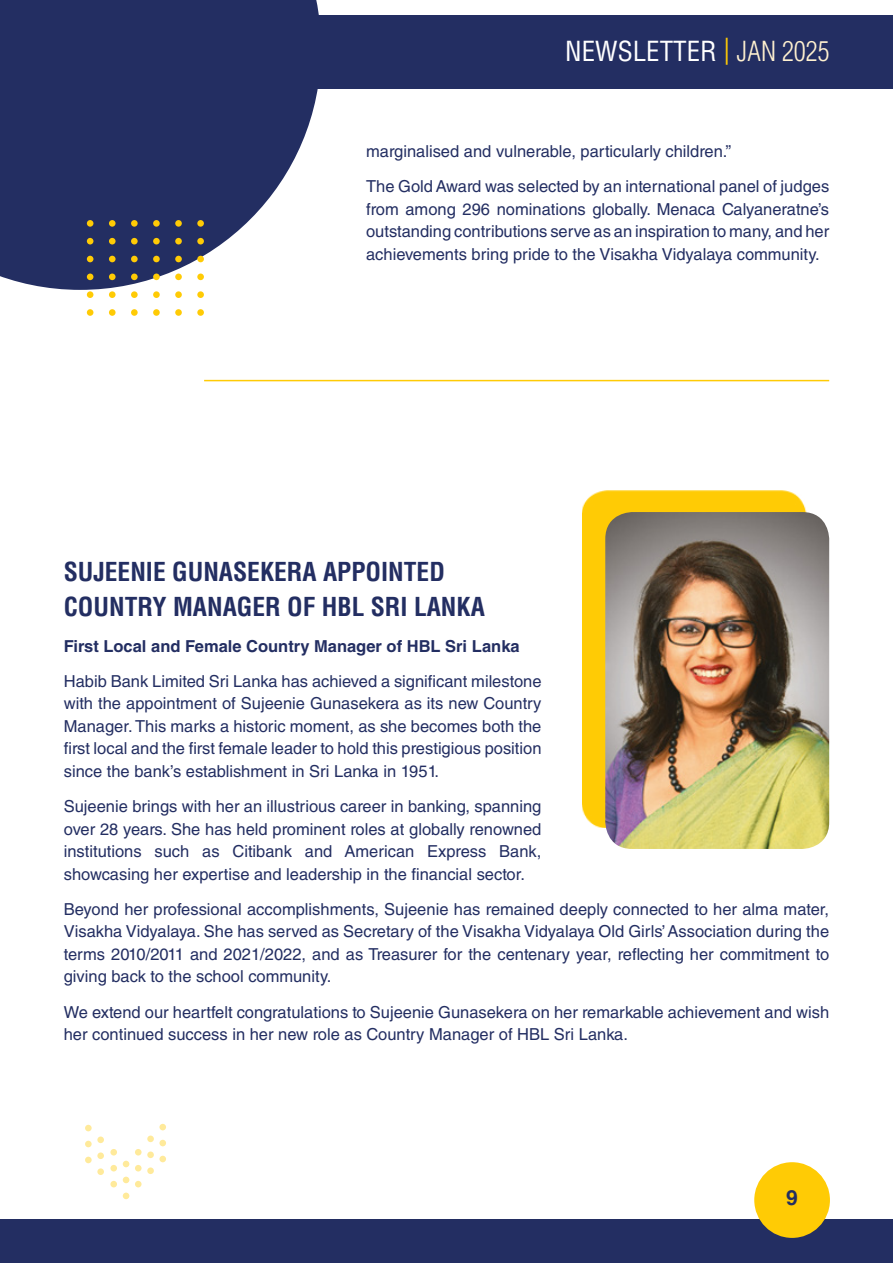
<style>
.page{position:relative;width:893px;height:1263px;background:#fff}
.page>*{position:absolute;margin:0;border:0;box-sizing:border-box;transform-origin:0 0}
.t1{font:condensed 27px "Helvetica LT Std";color:#fff}
.t2{font:700 condensed 25.5px/35.2px "Helvetica LT Std";color:#232e62}
.t3{font:700 21px "Helvetica LT Std";color:#232e62}
.t4{font:16.5px/22.5px "Helvetica LT Std";color:#232e62;text-align:justify}
.t5{font:700 16.5px "Helvetica LT Std";color:#232e62}
.s1{color:#ffcb05}
.s2{font-weight:300;color:#fff1d0}
</style>
<div class="page">
<svg style="left:0;top:0;width:319px;height:290px;fill:#232e62"></svg>
<div style="left:87px;top:309px;width:6px;height:7px;background:#ffcb05;border-radius:50%"></div>
<div style="left:109px;top:309px;width:7px;height:7px;background:#ffcb05;border-radius:50%"></div>
<div style="left:131px;top:309px;width:7px;height:7px;background:#ffcb05;border-radius:50%"></div>
<div style="left:153px;top:309px;width:7px;height:7px;background:#ffcb05;border-radius:50%"></div>
<svg style="left:175px;top:309px;width:7px;height:7px"></svg>
<div style="left:197px;top:309px;width:7px;height:7px;background:#ffcb05;border-radius:50%"></div>
<div style="left:87px;top:291px;width:6px;height:7px;background:#ffcb05;border-radius:50%"></div>
<div style="left:109px;top:291px;width:7px;height:7px;background:#ffcb05;border-radius:50%"></div>
<div style="left:131px;top:291px;width:7px;height:7px;background:#ffcb05;border-radius:50%"></div>
<div style="left:153px;top:291px;width:7px;height:7px;background:#ffcb05;border-radius:50%"></div>
<div style="left:175px;top:291px;width:7px;height:7px;background:#ffcb05;border-radius:50%"></div>
<div style="left:197px;top:291px;width:7px;height:7px;background:#ffcb05;border-radius:50%"></div>
<svg style="left:87px;top:274px;width:6px;height:6px"></svg>
<div style="left:109px;top:274px;width:7px;height:6px;background:#ffcb05;border-radius:50%"></div>
<div style="left:131px;top:274px;width:7px;height:6px;background:#ffcb05;border-radius:50%"></div>
<div style="left:153px;top:274px;width:7px;height:6px;background:#ffcb05;border-radius:50%"></div>
<div style="left:175px;top:274px;width:7px;height:6px;background:#ffcb05;border-radius:50%"></div>
<div style="left:197px;top:274px;width:7px;height:6px;background:#ffcb05;border-radius:50%"></div>
<svg style="left:87px;top:256px;width:6px;height:6px"></svg>
<div style="left:109px;top:256px;width:7px;height:6px;background:#ffcb05;border-radius:50%"></div>
<div style="left:131px;top:256px;width:7px;height:6px;background:#ffcb05;border-radius:50%"></div>
<div style="left:153px;top:256px;width:7px;height:6px;background:#ffcb05;border-radius:50%"></div>
<div style="left:175px;top:256px;width:7px;height:6px;background:#ffcb05;border-radius:50%"></div>
<div style="left:197px;top:256px;width:7px;height:6px;background:#ffcb05;border-radius:50%"></div>
<svg style="left:87px;top:238px;width:6px;height:6px"></svg>
<div style="left:109px;top:238px;width:7px;height:6px;background:#ffcb05;border-radius:50%"></div>
<div style="left:131px;top:238px;width:7px;height:6px;background:#ffcb05;border-radius:50%"></div>
<div style="left:153px;top:238px;width:7px;height:6px;background:#ffcb05;border-radius:50%"></div>
<div style="left:175px;top:238px;width:7px;height:6px;background:#ffcb05;border-radius:50%"></div>
<div style="left:197px;top:238px;width:7px;height:6px;background:#ffcb05;border-radius:50%"></div>
<div style="left:87px;top:220px;width:6px;height:7px;background:#ffcb05;border-radius:50%"></div>
<div style="left:109px;top:220px;width:7px;height:7px;background:#ffcb05;border-radius:50%"></div>
<div style="left:131px;top:220px;width:7px;height:7px;background:#ffcb05;border-radius:50%"></div>
<div style="left:153px;top:220px;width:7px;height:7px;background:#ffcb05;border-radius:50%"></div>
<div style="left:175px;top:220px;width:7px;height:7px;background:#ffcb05;border-radius:50%"></div>
<div style="left:197px;top:220px;width:7px;height:7px;background:#ffcb05;border-radius:50%"></div>
<div style="left:2px;top:15px;width:891px;height:74px;background:#232e62"></div>
<div style="left:0;top:1219px;width:893px;height:44px;background:#232e62"></div>
<div style="left:754px;top:1162px;width:76px;height:76px;background:#ffcb05;border-radius:50%"></div>
<div style="left:123px;top:1192px;width:6px;height:7px;background:#ffea9b;border-radius:50%"></div>
<div style="left:123px;top:1176px;width:6px;height:7px;background:#ffea9b;border-radius:50%"></div>
<svg style="left:123px;top:1161px;width:6px;height:6px"></svg>
<div style="left:135px;top:1181px;width:7px;height:6px;background:#ffea9b;border-radius:50%"></div>
<div style="left:135px;top:1165px;width:7px;height:6px;background:#ffea9b;border-radius:50%"></div>
<div style="left:135px;top:1149px;width:7px;height:6px;background:#ffea9b;border-radius:50%"></div>
<svg style="left:147px;top:1167px;width:7px;height:7px"></svg>
<svg style="left:147px;top:1151px;width:7px;height:7px"></svg>
<svg style="left:147px;top:1135px;width:7px;height:7px"></svg>
<div style="left:159px;top:1156px;width:7px;height:6px;background:#ffea9b;border-radius:50%"></div>
<div style="left:159px;top:1140px;width:7px;height:6px;background:#ffea9b;border-radius:50%"></div>
<div style="left:159px;top:1124px;width:7px;height:6px;background:#ffea9b;border-radius:50%"></div>
<div style="left:110px;top:1181px;width:7px;height:6px;background:#ffea9b;border-radius:50%"></div>
<div style="left:110px;top:1165px;width:7px;height:6px;background:#ffea9b;border-radius:50%"></div>
<div style="left:110px;top:1149px;width:7px;height:6px;background:#ffea9b;border-radius:50%"></div>
<div style="left:97px;top:1168px;width:7px;height:7px;background:#ffea9b;border-radius:50%"></div>
<div style="left:97px;top:1152px;width:7px;height:7px;background:#ffea9b;border-radius:50%"></div>
<svg style="left:97px;top:1136px;width:7px;height:7px"></svg>
<div style="left:85px;top:1157px;width:7px;height:6px;background:#ffea9b;border-radius:50%"></div>
<div style="left:85px;top:1141px;width:7px;height:6px;background:#ffea9b;border-radius:50%"></div>
<div style="left:85px;top:1125px;width:7px;height:6px;background:#ffea9b;border-radius:50%"></div>
<div style="left:582px;top:490px;width:225px;height:338px;background:#ffcb05"></div>
<img style="left:605px;top:512px;width:224px;height:337px">
<hr style="left:204px;top:380px;width:625px;height:1px;background:#ffcb05">
<h1 class="t1" style="left:565px;top:34px;width:266px">NEWSLETTER <span class="s1">|</span> <span class="s2">JAN 2025</span></h1>
<p class="t4" style="left:366px;top:134px;width:465px;line-height:35.2px">marginalised and vulnerable, particularly children.”<br>The Gold Award was selected by an international panel of judges</p>
<p class="t4" style="left:366px;top:198px;width:465px">from among 296 nominations globally. Menaca Calyaneratne’s outstanding contributions serve as an inspiration to many, and her achievements bring pride to the Visakha Vidyalaya community.</p>
<h2 class="t2" style="left:64px;top:554px;width:423px">SUJEENIE GUNASEKERA APPOINTED<br>COUNTRY MANAGER OF HBL SRI LANKA</h2>
<p class="t5" style="left:64px;top:636px;width:457px">First Local and Female Country Manager of HBL Sri Lanka</p>
<p class="t4" style="left:64px;top:670px;width:479px">Habib Bank Limited Sri Lanka has achieved a significant milestone with the appointment of Sujeenie Gunasekera as its new Country Manager. This marks a historic moment, as she becomes both the first local and the first female leader to hold this prestigious position since the bank’s establishment in Sri Lanka in 1951.</p>
<p class="t4" style="left:64px;top:795px;width:479px">Sujeenie brings with her an illustrious career in banking, spanning over 28 years. She has held prominent roles at globally renowned institutions such as Citibank and American Express Bank, showcasing her expertise and leadership in the financial sector.</p>
<p class="t4" style="left:64px;top:898px;width:767px">Beyond her professional accomplishments, Sujeenie has remained deeply connected to her alma mater, Visakha Vidyalaya. She has served as Secretary of the Visakha Vidyalaya Old Girls’ Association during the terms 2010/2011 and 2021/2022, and as Treasurer for the centenary year, reflecting her commitment to giving back to the school community.</p>
<p class="t4" style="left:64px;top:1000px;width:767px">We extend our heartfelt congratulations to Sujeenie Gunasekera on her remarkable achievement and wish her continued success in her new role as Country Manager of HBL Sri Lanka.</p>
<p class="t3" style="left:786px;top:1184px;width:13px">9</p>
</div>
